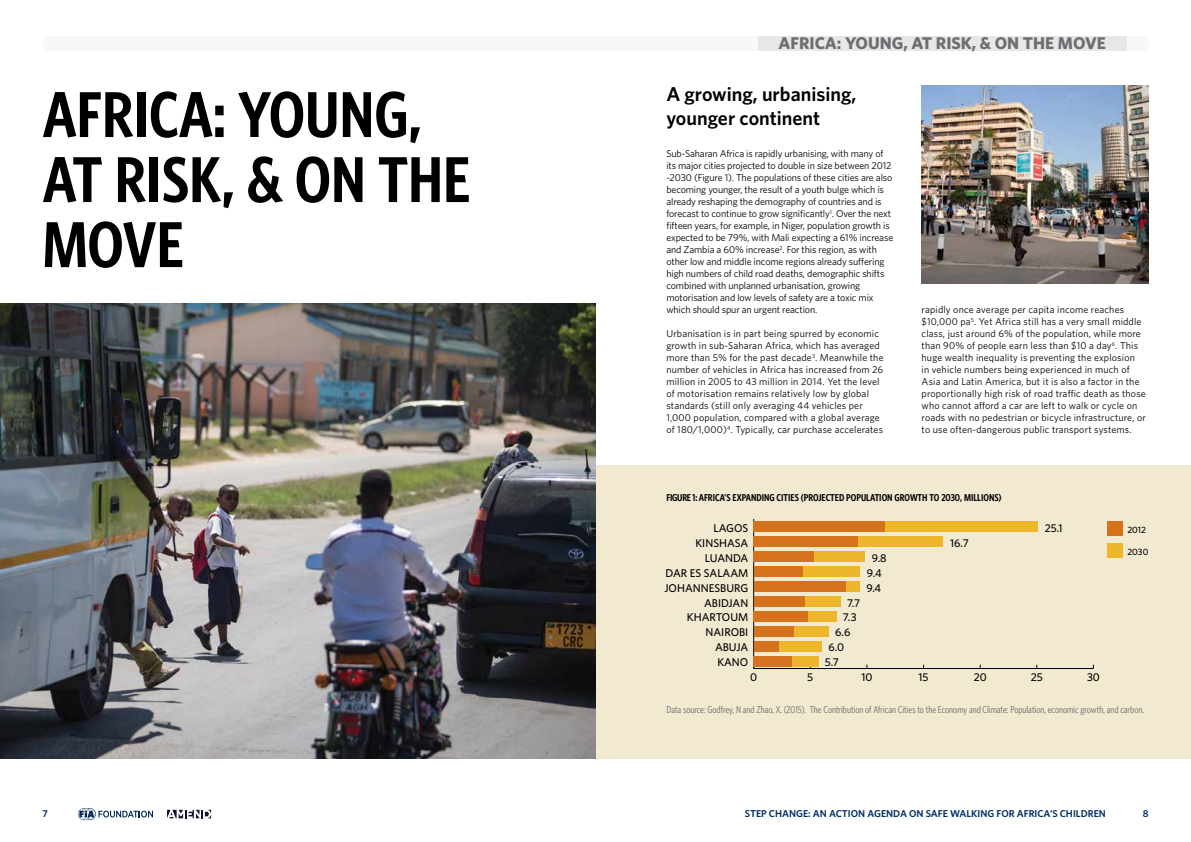
<style>
.page{position:relative;width:1191px;height:842px;background:#fff}
.page>*{position:absolute;margin:0;border:0;box-sizing:border-box;transform-origin:0 0}
.t1{font:600 65px/65px "Whitney Condensed";color:#000}
.t2{font:600 20px/24px "Whitney";color:#000}
.t3{font:700 17px "Whitney";color:#6d6e71}
.t4{font:500 11.3px "Whitney";color:#000}
.t5{font:10px/12px "Whitney";letter-spacing:.005em;color:#000}
.t6{font:10px "Whitney Condensed";color:#6d6e71}
.t7{font:600 10px "Whitney Condensed";color:#000}
.t8{font:600 10px "Whitney";color:#002f67}
.t9{font:500 9.2px "Whitney";color:#000}
</style>
<div class="page">
<div style="left:595px;top:465px;width:596px;height:293px;background:#f1ead1"></div>
<hr style="left:753px;top:668px;width:340px;height:1px;background:#000">
<hr style="left:753px;top:519px;width:1px;height:149px;background:#000">
<div style="left:885px;top:521px;width:153px;height:11px;background:#edb62b"></div>
<div style="left:858px;top:536px;width:84px;height:11px;background:#edb62b"></div>
<div style="left:813px;top:551px;width:51px;height:11px;background:#edb62b"></div>
<div style="left:802px;top:566px;width:58px;height:11px;background:#edb62b"></div>
<div style="left:845px;top:581px;width:15px;height:11px;background:#edb62b"></div>
<div style="left:804px;top:596px;width:37px;height:11px;background:#edb62b"></div>
<div style="left:808px;top:611px;width:28px;height:11px;background:#edb62b"></div>
<div style="left:793px;top:626px;width:35px;height:10px;background:#edb62b"></div>
<div style="left:778px;top:641px;width:43px;height:10px;background:#edb62b"></div>
<div style="left:792px;top:656px;width:26px;height:10px;background:#edb62b"></div>
<div style="left:753px;top:521px;width:132px;height:11px;background:#d6721b"></div>
<div style="left:753px;top:536px;width:105px;height:11px;background:#d6721b"></div>
<div style="left:753px;top:551px;width:60px;height:11px;background:#d6721b"></div>
<div style="left:753px;top:566px;width:49px;height:11px;background:#d6721b"></div>
<div style="left:753px;top:581px;width:92px;height:11px;background:#d6721b"></div>
<div style="left:753px;top:596px;width:51px;height:11px;background:#d6721b"></div>
<div style="left:753px;top:611px;width:55px;height:11px;background:#d6721b"></div>
<div style="left:753px;top:626px;width:40px;height:10px;background:#d6721b"></div>
<div style="left:753px;top:641px;width:25px;height:10px;background:#d6721b"></div>
<div style="left:753px;top:656px;width:39px;height:10px;background:#d6721b"></div>
<div style="left:1107px;top:543px;width:16px;height:15px;background:#edb62b"></div>
<div style="left:1107px;top:521px;width:16px;height:15px;background:#d6721b"></div>
<svg style="left:78px;top:808px;width:75px;height:12px"></svg>
<div style="left:43px;top:36px;width:1105px;height:14px;background:#f7f8f9"></div>
<div style="left:758px;top:36px;width:369px;height:14px;background:#e7e7e7"></div>
<svg style="left:167px;top:810px;width:44px;height:8px"></svg>
<img style="left:0;top:303px;width:595px;height:455px">
<img style="left:921px;top:85px;width:227px;height:198px">
<h1 class="t1" style="left:43px;top:79px;width:429px">AFRICA: YOUNG,<br>AT RISK, &amp; ON THE<br>MOVE</h1>
<h3 class="t3" style="left:778px;top:32px;width:329px">AFRICA: YOUNG, AT RISK, &amp; ON THE MOVE</h3>
<h2 class="t2" style="left:666px;top:82px;width:192px">A growing, urbanising, younger continent</h2>
<p class="t5" style="left:666px;top:147px;width:228px">Sub-Saharan Africa is rapidly urbanising, with many of its major cities projected to double in size between 2012 -2030 (Figure 1). The populations of these cities are also becoming younger, the result of a youth bulge which is already reshaping the demography of countries and is forecast to continue to grow significantly<sup>1</sup>. Over the next fifteen years, for example, in Niger, population growth is expected to be 79%, with Mali expecting a 61% increase and Zambia a 60% increase<sup>2</sup>. For this region, as with other low and middle income regions already suffering high numbers of child road deaths, demographic shifts combined with unplanned urbanisation, growing motorisation and low levels of safety are a toxic mix which should spur an urgent reaction.</p>
<p class="t5" style="left:666px;top:327px;width:219px">Urbanisation is in part being spurred by economic growth in sub-Saharan Africa, which has averaged more than 5% for the past decade<sup>3</sup>. Meanwhile the number of vehicles in Africa has increased from 26 million in 2005 to 43 million in 2014. Yet the level of motorisation remains relatively low by global standards (still only averaging 44 vehicles per 1,000 population, compared with a global average of 180/1,000)<sup>4</sup>. Typically, car purchase accelerates</p>
<p class="t5" style="left:921px;top:303px;width:226px">rapidly once average per capita income reaches $10,000 pa<sup>5</sup>. Yet Africa still has a very small middle class, just around 6% of the population, while more than 90% of people earn less than $10 a day<sup>6</sup>. This huge wealth inequality is preventing the explosion<br>in vehicle numbers being experienced in much of Asia and Latin America, but it is also a factor in the proportionally high risk of road traffic death as those who cannot afford a car are left to walk or cycle on roads with no pedestrian or bicycle infrastructure, or to use often-dangerous public transport systems.</p>
<p class="t7" style="left:666px;top:491px;width:337px">FIGURE 1: AFRICA’S EXPANDING CITIES (PROJECTED POPULATION GROWTH TO 2030, MILLIONS)</p>
<p class="t4" style="left:713px;top:520px;width:36px">LAGOS</p>
<p class="t4" style="left:1044px;top:520px;width:19px">25.1</p>
<p class="t4" style="left:695px;top:535px;width:54px">KINSHASA</p>
<p class="t4" style="left:950px;top:535px;width:20px">16.7</p>
<p class="t4" style="left:704px;top:550px;width:45px">LUANDA</p>
<p class="t4" style="left:871px;top:550px;width:17px">9.8</p>
<p class="t4" style="left:665px;top:565px;width:84px">DAR ES SALAAM</p>
<p class="t4" style="left:866px;top:565px;width:16px">9.4</p>
<p class="t4" style="left:664px;top:580px;width:85px">JOHANNESBURG</p>
<p class="t4" style="left:866px;top:580px;width:16px">9.4</p>
<p class="t4" style="left:704px;top:595px;width:46px">ABIDJAN</p>
<p class="t4" style="left:847px;top:595px;width:15px">7.7</p>
<p class="t4" style="left:687px;top:610px;width:63px">KHARTOUM</p>
<p class="t4" style="left:843px;top:610px;width:15px">7.3</p>
<p class="t4" style="left:705px;top:625px;width:44px">NAIROBI</p>
<p class="t4" style="left:835px;top:625px;width:17px">6.6</p>
<p class="t4" style="left:715px;top:640px;width:35px">ABUJA</p>
<p class="t4" style="left:828px;top:640px;width:17px">6.0</p>
<p class="t4" style="left:717px;top:655px;width:33px">KANO</p>
<p class="t4" style="left:824px;top:655px;width:16px">5.7</p>
<p class="t4" style="left:750px;top:670px;width:8px">0</p>
<p class="t4" style="left:807px;top:670px;width:7px">5</p>
<p class="t4" style="left:861px;top:670px;width:13px">10</p>
<p class="t4" style="left:918px;top:670px;width:11px">15</p>
<p class="t4" style="left:973px;top:670px;width:15px">20</p>
<p class="t4" style="left:1030px;top:670px;width:13px">25</p>
<p class="t4" style="left:1087px;top:670px;width:14px">30</p>
<p class="t9" style="left:1127px;top:524px;width:20px">2012</p>
<p class="t9" style="left:1127px;top:546px;width:22px">2030</p>
<p class="t6" style="left:666px;top:703px;width:479px">Data source: Godfrey, N and Zhao, X. (2015). The Contribution of African Cities to the Economy and Climate: Population, economic growth, and carbon.</p>
<p class="t8" style="left:43px;top:807px;width:7px">7</p>
<p class="t8" style="left:745px;top:807px;width:362px">STEP CHANGE: AN ACTION AGENDA ON SAFE WALKING FOR AFRICA’S CHILDREN</p>
<p class="t8" style="left:1142px;top:807px;width:7px">8</p>
</div>
